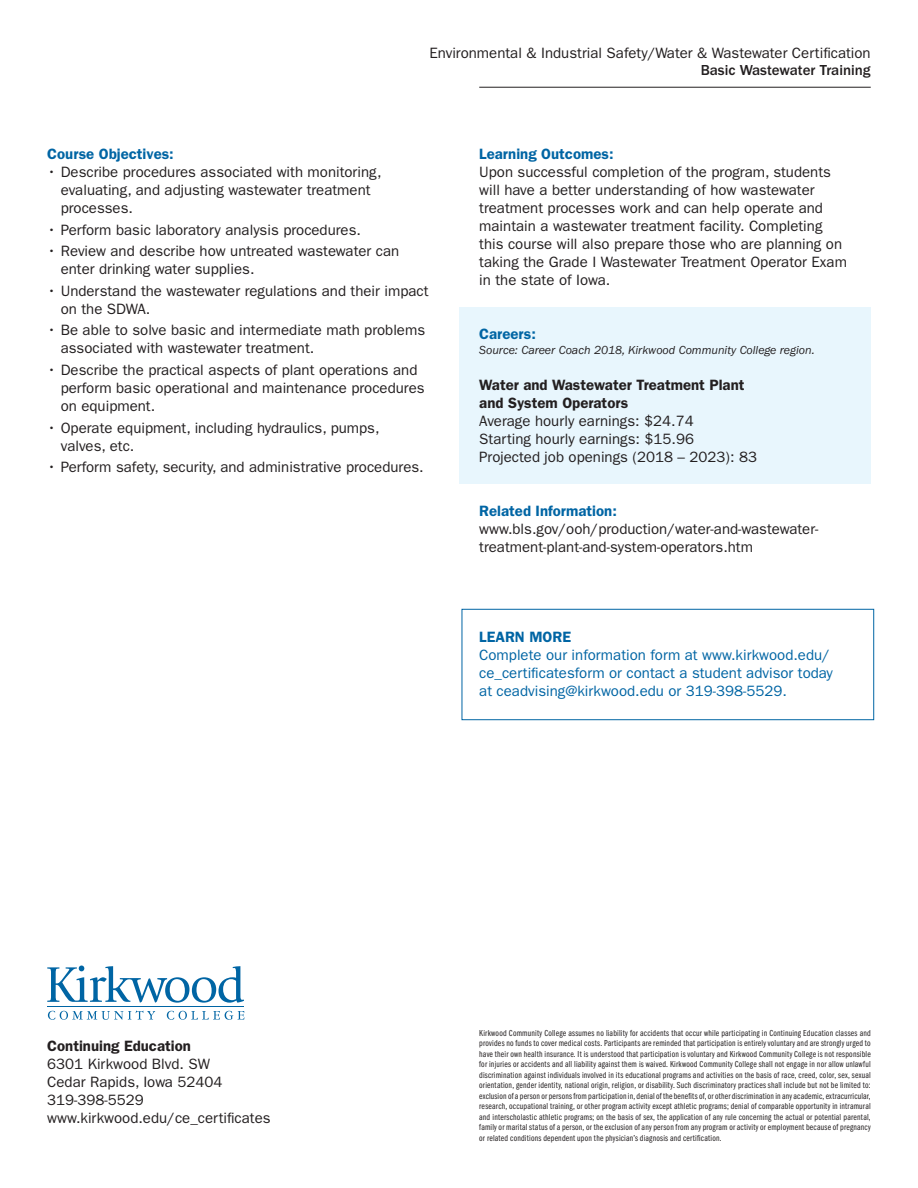
<style>
.page{position:relative;width:918px;height:1188px;background:#fff}
.page>*{position:absolute;margin:0;border:0;box-sizing:border-box;transform-origin:0 0}
.t1{font:15px/18px "ITC Franklin Gothic Std";color:#231f20}
.t2{font:15px/18px "ITC Franklin Gothic Std";color:#0065a4}
.t3{font:600 15px "ITC Franklin Gothic Std";color:#0065a4}
.t4{font:600 15px/18px "ITC Franklin Gothic Std";color:#231f20}
.t5{font:500 15px "ITC Franklin Gothic Std";color:#231f20}
.t6{font:italic 12px "ITC Franklin Gothic Std";color:#231f20}
.t7{font:9px/10.5px "ITC Franklin Gothic Std Bk Cp";letter-spacing:.025em;color:#231f20;text-align:justify}
</style>
<div class="page">
<div style="left:459px;top:307px;width:412px;height:177px;background:#e8f6fd"></div>
<hr style="left:47px;top:1006px;width:197px;height:1px;background:#0065a4">
<svg style="left:47px;top:966px;width:197px;height:37px"></svg>
<svg style="left:48px;top:1011px;width:107px;height:9px"></svg>
<svg style="left:167px;top:1011px;width:77px;height:9px"></svg>
<hr style="left:479px;top:87px;width:392px;height:1px;background:#231f20">
<div style="left:462px;top:609px;width:412px;height:111px;border:1px solid #0065a4"></div>
<p class="t1" style="left:430px;top:44px;width:443px">Environmental &amp; Industrial Safety/Water &amp; Wastewater Certification</p>
<p class="t5" style="left:701px;top:62px;width:171px">Basic Wastewater Training</p>
<p class="t3" style="left:47px;top:145px;width:128px">Course Objectives:</p>
<p class="t1" style="left:61px;top:163px;width:322px;text-indent:-14px">• Describe procedures associated with monitoring, evaluating, and adjusting wastewater treatment processes.</p>
<p class="t1" style="left:47px;top:221px;width:315px">• Perform basic laboratory analysis procedures.</p>
<p class="t1" style="left:61px;top:242px;width:340px;text-indent:-14px">• Review and describe how untreated wastewater can enter drinking water supplies.</p>
<p class="t1" style="left:61px;top:282px;width:369px;text-indent:-14px">• Understand the wastewater regulations and their impact on the SDWA.</p>
<p class="t1" style="left:61px;top:322px;width:366px;text-indent:-14px">• Be able to solve basic and intermediate math problems associated with wastewater treatment.</p>
<p class="t1" style="left:61px;top:361px;width:365px;text-indent:-14px">• Describe the practical aspects of plant operations and perform basic operational and maintenance procedures on equipment.</p>
<p class="t1" style="left:61px;top:419px;width:320px;text-indent:-14px">• Operate equipment, including hydraulics, pumps, valves, etc.</p>
<p class="t1" style="left:47px;top:458px;width:378px">• Perform safety, security, and administrative procedures.</p>
<p class="t3" style="left:479px;top:145px;width:136px">Learning Outcomes:</p>
<p class="t1" style="left:479px;top:163px;width:369px">Upon successful completion of the program, students will have a better understanding of how wastewater treatment processes work and can help operate and maintain a wastewater treatment facility. Completing this course will also prepare those who are planning on taking the Grade I Wastewater Treatment Operator Exam in the state of Iowa.</p>
<p class="t3" style="left:479px;top:325px;width:58px">Careers:</p>
<p class="t6" style="left:479px;top:343px;width:337px">Source: Career Coach 2018, Kirkwood Community College region.</p>
<p class="t4" style="left:479px;top:376px;width:267px">Water and Wastewater Treatment Plant and System Operators</p>
<p class="t1" style="left:479px;top:412px;width:216px">Average hourly earnings: $24.74</p>
<p class="t1" style="left:479px;top:430px;width:216px">Starting hourly earnings: $15.96</p>
<p class="t1" style="left:479px;top:448px;width:279px">Projected job openings (2018 – 2023): 83</p>
<p class="t3" style="left:479px;top:502px;width:139px">Related Information:</p>
<p class="t1" style="left:479px;top:520px;width:341px">www.bls.gov/ooh/production/water-and-wastewater&shy;treatment-plant-and-system-operators.htm</p>
<p class="t3" style="left:479px;top:628px;width:93px">LEARN MORE</p>
<p class="t2" style="left:479px;top:646px;width:355px">Complete our information form at www.kirkwood.edu/ ce_certificatesform or contact a student advisor today at ceadvising@kirkwood.edu or 319-398-5529.</p>
<p class="t4" style="left:47px;top:1036px;width:145px">Continuing Education</p>
<p class="t1" style="left:47px;top:1055px;width:164px">6301 Kirkwood Blvd. SW</p>
<p class="t1" style="left:47px;top:1073px;width:177px">Cedar Rapids, Iowa 52404</p>
<p class="t1" style="left:47px;top:1091px;width:98px">319-398-5529</p>
<p class="t1" style="left:47px;top:1109px;width:225px">www.kirkwood.edu/ce_certificates</p>
<p class="t7" style="left:479px;top:1028px;width:393px">Kirkwood Community College assumes no liability for accidents that occur while participating in Continuing Education classes and provides no funds to cover medical costs. Participants are reminded that participation is entirely voluntary and are strongly urged to have their own health insurance. It is understood that participation is voluntary and Kirkwood Community College is not responsible for injuries or accidents and all liability against them is waived. Kirkwood Community College shall not engage in nor allow unlawful discrimination against individuals involved in its educational programs and activities on the basis of race, creed, color, sex, sexual orientation, gender identity, national origin, religion, or disability. Such discriminatory practices shall include but not be limited to: exclusion of a person or persons from participation in, denial of the benefits of, or other discrimination in any academic, extracurricular, research, occupational training, or other program activity except athletic programs; denial of comparable opportunity in intramural and interscholastic athletic programs; on the basis of sex, the application of any rule concerning the actual or potential parental, family or marital status of a person, or the exclusion of any person from any program or activity or employment because of pregnancy or related conditions dependent upon the physician’s diagnosis and certification.</p>
</div>
